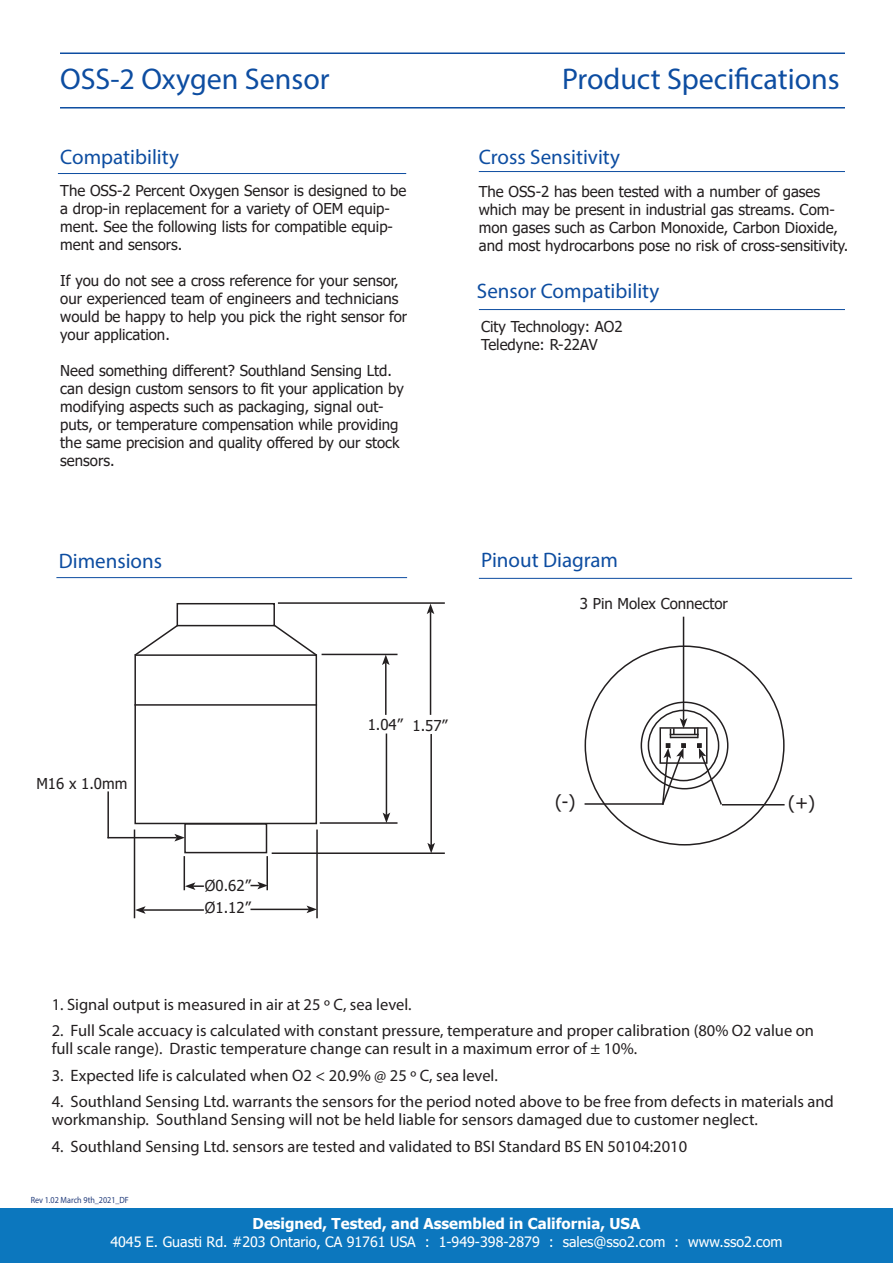
<style>
.page{position:relative;width:893px;height:1263px;background:#fff}
.page>*{position:absolute;margin:0;border:0;box-sizing:border-box;transform-origin:0 0}
.t1{font:30px "Myriad Pro";color:#0d4da1}
.t2{font:21px "Myriad Pro";color:#0d4da1}
.t3{font:18px "Tahoma";color:#231f20}
.t4{font:16.5px/18px "Myriad Pro";color:#231f20}
.t5{font:15px/18px "Tahoma";color:#231f20}
.t6{font:700 15px "Tahoma";color:#fff}
.t7{font:14.25px "Tahoma";color:#fff}
.t8{font:9px "Myriad Pro";color:#223c7b;scale:.9 1}
</style>
<div class="page">
<hr style="left:60px;top:53px;width:785px;height:1px;background:#0d4da1">
<hr style="left:60px;top:107px;width:785px;height:2px;background:#0d4da1">
<hr style="left:479px;top:171px;width:366px;height:1px;background:#0d4da1">
<hr style="left:479px;top:309px;width:366px;height:1px;background:#0d4da1">
<div style="left:0;top:1209px;width:893px;height:54px;background:#0c77be"></div>
<div style="left:0;top:1208px;width:893px;height:55px;border:2px solid #0c77be"></div>
<div style="left:134px;top:654px;width:183px;height:170px;border:2px solid #231f20"></div>
<div style="left:177px;top:603px;width:98px;height:23px;border:2px solid #231f20"></div>
<svg style="left:134px;top:623px;width:46px;height:34px"></svg>
<svg style="left:272px;top:623px;width:46px;height:34px"></svg>
<div style="left:184px;top:823px;width:83px;height:30px;border:2px solid #231f20"></div>
<hr style="left:134px;top:704px;width:183px;height:2px;background:#231f20">
<div style="left:641px;top:701px;width:87px;height:88px;border:2px solid #231f20;border-radius:50%"></div>
<div style="left:648px;top:710px;width:71px;height:71px;border:2px solid #231f20;border-radius:50%"></div>
<div style="left:659px;top:727px;width:48px;height:37px;border:2px solid #231f20"></div>
<hr style="left:272px;top:852px;width:173px;height:2px;background:#231f20">
<hr style="left:278px;top:602px;width:167px;height:2px;background:#231f20">
<hr style="left:322px;top:654px;width:75px;height:1px;background:#231f20">
<hr style="left:320px;top:822px;width:77px;height:2px;background:#231f20">
<hr style="left:134px;top:829px;width:1px;height:89px;background:#231f20">
<hr style="left:316px;top:829px;width:2px;height:89px;background:#231f20">
<hr style="left:184px;top:856px;width:1px;height:34px;background:#231f20">
<hr style="left:266px;top:856px;width:2px;height:34px;background:#231f20">
<hr style="left:722px;top:804px;width:63px;height:1px;background:#231f20">
<hr style="left:585px;top:803px;width:78px;height:2px;background:#231f20">
<hr style="left:683px;top:617px;width:1px;height:103px;background:#231f20">
<svg style="left:661px;top:718px;width:62px;height:88px"></svg>
<hr style="left:385px;top:663px;width:2px;height:52px;background:#231f20">
<svg style="left:382px;top:655px;width:8px;height:10px"></svg>
<hr style="left:386px;top:733px;width:1px;height:82px;background:#231f20">
<svg style="left:383px;top:812px;width:7px;height:11px"></svg>
<hr style="left:430px;top:734px;width:2px;height:111px;background:#231f20">
<svg style="left:427px;top:843px;width:8px;height:10px"></svg>
<hr style="left:430px;top:612px;width:1px;height:103px;background:#231f20">
<svg style="left:427px;top:604px;width:7px;height:10px"></svg>
<svg style="left:250px;top:882px;width:17px;height:7px"></svg>
<svg style="left:185px;top:882px;width:19px;height:8px"></svg>
<hr style="left:250px;top:909px;width:59px;height:1px;background:#231f20">
<svg style="left:307px;top:905px;width:10px;height:8px"></svg>
<hr style="left:143px;top:909px;width:61px;height:2px;background:#231f20">
<svg style="left:135px;top:906px;width:11px;height:8px"></svg>
<hr style="left:107px;top:791px;width:2px;height:47px;background:#231f20">
<hr style="left:107px;top:837px;width:70px;height:1px;background:#231f20">
<svg style="left:174px;top:834px;width:11px;height:7px"></svg>
<hr style="left:58px;top:173px;width:348px;height:1px;background:#0d4da1">
<hr style="left:56px;top:577px;width:351px;height:1px;background:#0d4da1">
<hr style="left:479px;top:578px;width:373px;height:1px;background:#0d4da1">
<p class="t1" style="left:60px;top:60px;width:271px">OSS-2 Oxygen Sensor</p>
<p class="t1" style="left:562px;top:60px;width:279px">Product Specifications</p>
<p class="t2" style="left:60px;top:144px;width:120px">Compatibility</p>
<p class="t5" style="left:60px;top:182px;width:348px">The OSS-2 Percent Oxygen Sensor is designed to be a drop-in replacement for a variety of OEM equip&shy;ment. See the following lists for compatible equip&shy;ment and sensors.</p>
<p class="t5" style="left:60px;top:272px;width:348px">If you do not see a cross reference for your sensor, our experienced team of engineers and technicians would be happy to help you pick the right sensor for your application.</p>
<p class="t5" style="left:60px;top:362px;width:345px">Need something different? Southland Sensing Ltd. can design custom sensors to fit your application by modifying aspects such as packaging, signal out&shy;puts, or temperature compensation while providing the same precision and quality offered by our stock sensors.</p>
<p class="t2" style="left:59px;top:548px;width:105px">Dimensions</p>
<p class="t2" style="left:479px;top:144px;width:143px">Cross Sensitivity</p>
<p class="t5" style="left:479px;top:184px;width:371px">The OSS-2 has been tested with a number of gases which may be present in industrial gas streams. Com&shy;mon gases such as Carbon Monoxide, Carbon Dioxide, and most hydrocarbons pose no risk of cross-sensitivity.</p>
<p class="t2" style="left:477px;top:278px;width:184px">Sensor Compatibility</p>
<p class="t5" style="left:481px;top:318px;width:143px">City Technology: AO2</p>
<p class="t5" style="left:481px;top:336px;width:118px">Teledyne: R-22AV</p>
<p class="t2" style="left:481px;top:547px;width:138px">Pinout Diagram</p>
<p class="t5" style="left:580px;top:595px;width:150px">3 Pin Molex Connector</p>
<p class="t5" style="left:36px;top:775px;width:92px">M16 x 1.0mm</p>
<p class="t5" style="left:205px;top:878px;width:47px">Ø0.62”</p>
<p class="t5" style="left:205px;top:899px;width:47px">Ø1.12”</p>
<p class="t5" style="left:368px;top:717px;width:37px">1.04”</p>
<p class="t5" style="left:412px;top:717px;width:37px">1.57”</p>
<p class="t3" style="left:555px;top:789px;width:22px">(-)</p>
<p class="t3" style="left:788px;top:790px;width:28px">(+)</p>
<p class="t4" style="left:52px;top:995px;width:361px">1. Signal output is measured in air at 25 º C, sea level.</p>
<p class="t4" style="left:52px;top:1021px;width:764px">2. Full Scale accuacy is calculated with constant pressure, temperature and proper calibration (80% O2 value on full scale range). Drastic temperature change can result in a maximum error of ± 10%.</p>
<p class="t4" style="left:52px;top:1066px;width:448px">3. Expected life is calculated when O2 &lt; 20.9% @ 25 º C, sea level.</p>
<p class="t4" style="left:52px;top:1092px;width:784px">4. Southland Sensing Ltd. warrants the sensors for the period noted above to be free from defects in materials and workmanship. Southland Sensing will not be held liable for sensors damaged due to customer neglect.</p>
<p class="t4" style="left:52px;top:1137px;width:637px">4. Southland Sensing Ltd. sensors are tested and validated to BSI Standard BS EN 50104:2010</p>
<p class="t8" style="left:31px;top:1195px;width:111px">Rev 1.02 March 9th_2021_DF</p>
<p class="t7" style="left:110px;top:1232px;width:674px">4045 E. Guasti Rd. #203 Ontario, CA 91761 USA : 1-949-398-2879 : sales@sso2.com : www.sso2.com</p>
<p class="t6" style="left:253px;top:1213px;width:389px">Designed, Tested, and Assembled in California, USA</p>
</div>
